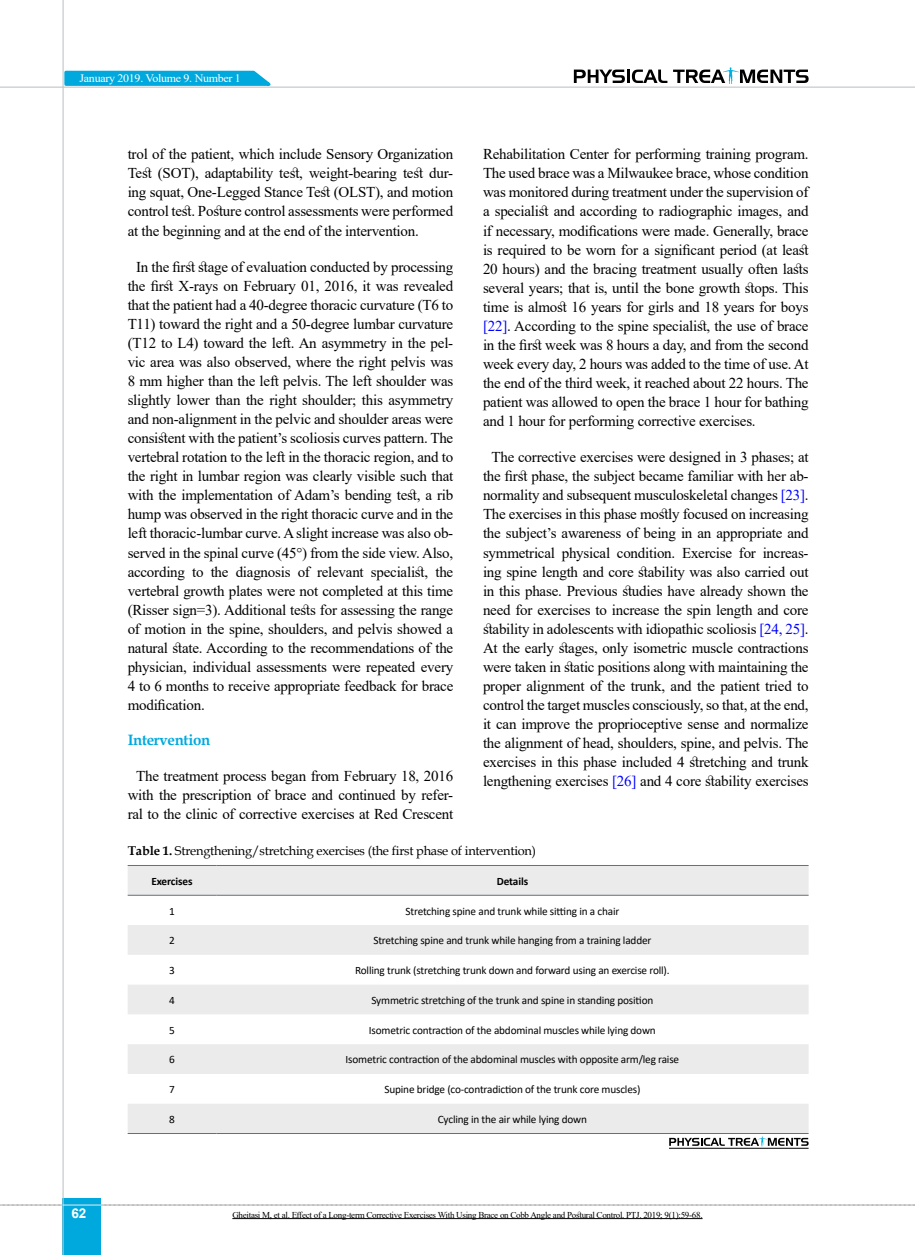
<style>
.page{position:relative;width:915px;height:1255px;background:#fff}
.page>*{position:absolute;margin:0;border:0;box-sizing:border-box;transform-origin:0 0}
.t1{font:15px/19px "Times New Roman";letter-spacing:-.015em;color:#000;text-align:justify}
.t2{font:700 15px "Book Antiqua";letter-spacing:-.02em;color:#00a9dd}
.t3{font:700 13.5px "Arial";color:#fff}
.t4{font:12.75px "Book Antiqua";letter-spacing:-.015em;color:#000}
.t5{font:11.4px "Times New Roman";letter-spacing:-.025em;color:#fff;scale:1.05 1}
.t6{font:11.25px "Calibri";letter-spacing:-.015em;color:#000}
.t7{font:700 11.25px "Calibri";letter-spacing:-.01em;color:#000}
.t8{font:9px "Times New Roman";letter-spacing:-.03em;color:#000}
.s1{color:#00f}
.s2{font-weight:700}
</style>
<div class="page">
<svg style="left:0;top:1204px;width:915px;height:1px"></svg>
<div style="left:63px;top:1198px;width:38px;height:56px;background:#00a9dd"></div>
<hr style="left:62px;top:0;width:2px;height:1254px;background:#c2c4c6">
<hr style="left:0;top:87px;width:914px;height:1px;background:#c2c4c6">
<hr style="left:63px;top:1204px;width:38px;height:1px;background:#ebebec">
<svg style="left:63px;top:69px;width:215px;height:18px;background:#36bae2"></svg>
<svg style="left:573px;top:67px;width:235px;height:17px"></svg>
<svg style="left:128px;top:866px;width:680px;height:267px;fill:#ebebec"></svg>
<hr style="left:128px;top:865px;width:88px;height:1px;background:#6d6e71">
<hr style="left:216px;top:865px;width:592px;height:1px;background:#6d6e71">
<hr style="left:128px;top:894px;width:88px;height:1px;background:#6d6e71">
<hr style="left:216px;top:894px;width:592px;height:1px;background:#6d6e71">
<hr style="left:128px;top:1133px;width:88px;height:1px;background:#6d6e71">
<hr style="left:216px;top:1133px;width:592px;height:1px;background:#6d6e71">
<svg style="left:669px;top:1136px;width:139px;height:10px"></svg>
<hr style="left:668px;top:1147px;width:140px;height:1px;background:#000">
<hr style="left:232px;top:1218px;width:470px;height:1px;background:#000">
<p class="t5" style="left:80px;top:70px;width:155px">January 2019. Volume 9. Number 1</p>
<p class="t1" style="left:128px;top:144px;width:327px">trol of the patient, which include Sensory Organization Test (SOT), adaptability test, weight-bearing test dur&shy;ing squat, One-Legged Stance Test (OLST), and motion control test. Posture control assessments were performed at the beginning and at the end of the intervention.</p>
<p class="t1" style="left:128px;top:256px;width:327px;text-indent:9px">In the first stage of evaluation conducted by processing the first X-rays on February 01, 2016, it was revealed that the patient had a 40-degree thoracic curvature (T6 to T11) toward the right and a 50-degree lumbar curvature (T12 to L4) toward the left. An asymmetry in the pel&shy;vic area was also observed, where the right pelvis was 8 mm higher than the left pelvis. The left shoulder was slightly lower than the right shoulder; this asymmetry and non-alignment in the pelvic and shoulder areas were consistent with the patient’s scoliosis curves pattern. The vertebral rotation to the left in the thoracic region, and to the right in lumbar region was clearly visible such that with the implementation of Adam’s bending test, a rib hump was observed in the right thoracic curve and in the left thoracic-lumbar curve. A slight increase was also ob&shy;served in the spinal curve (45°) from the side view. Also, according to the diagnosis of relevant specialist, the vertebral growth plates were not completed at this time (Risser sign=3). Additional tests for assessing the range of motion in the spine, shoulders, and pelvis showed a natural state. According to the recommendations of the physician, individual assessments were repeated every 4 to 6 months to receive appropriate feedback for brace modification.</p>
<p class="t2" style="left:128px;top:729px;width:84px">Intervention</p>
<p class="t1" style="left:128px;top:766px;width:327px;text-align:center">The treatment process began from February 18, 2016 with the prescription of brace and continued by refer&shy;ral to the clinic of corrective exercises at Red Crescent</p>
<p class="t1" style="left:483px;top:144px;width:327px">Rehabilitation Center for performing training program.<br>The used brace was a Milwaukee brace, whose condition was monitored during treatment under the supervision of a specialist and according to radiographic images, and if necessary, modifications were made. Generally, brace is required to be worn for a significant period (at least 20 hours) and the bracing treatment usually often lasts several years; that is, until the bone growth stops. This time is almost 16 years for girls and 18 years for boys <span class="s1">[22]</span>. According to the spine specialist, the use of brace in the first week was 8 hours a day, and from the second week every day, 2 hours was added to the time of use. At the end of the third week, it reached about 22 hours. The patient was allowed to open the brace 1 hour for bathing and 1 hour for performing corrective exercises.</p>
<p class="t1" style="left:483px;top:447px;width:327px;text-align:center">The corrective exercises were designed in 3 phases; at the first phase, the subject became familiar with her ab&shy;normality and subsequent musculoskeletal changes <span class="s1">[23]</span>.<br>The exercises in this phase mostly focused on increasing the subject’s awareness of being in an appropriate and symmetrical physical condition. Exercise for increas&shy;ing spine length and core stability was also carried out in this phase. Previous studies have already shown the need for exercises to increase the spin length and core stability in adolescents with idiopathic scoliosis <span class="s1">[24, 25]</span>.<br>At the early stages, only isometric muscle contractions were taken in static positions along with maintaining the proper alignment of the trunk, and the patient tried to control the target muscles consciously, so that, at the end, it can improve the proprioceptive sense and normalize the alignment of head, shoulders, spine, and pelvis. The exercises in this phase included 4 stretching and trunk lengthening exercises <span class="s1">[26]</span> and 4 core stability exercises</p>
<p class="t3" style="left:71px;top:1203px;width:17px">62</p>
<p class="t4" style="left:128px;top:841px;width:410px"><span class="s2">Table 1.</span> Strengthening/stretching exercises (the first phase of intervention)</p>
<p class="t7" style="left:151px;top:872px;width:43px">Exercises</p>
<p class="t7" style="left:496px;top:872px;width:33px">Details</p>
<p class="t6" style="left:169px;top:903px;width:7px">1</p>
<p class="t6" style="left:405px;top:903px;width:215px">Stretching spine and trunk while sitting in a chair</p>
<p class="t6" style="left:169px;top:932px;width:7px">2</p>
<p class="t6" style="left:373px;top:932px;width:279px">Stretching spine and trunk while hanging from a training ladder</p>
<p class="t6" style="left:169px;top:962px;width:7px">3</p>
<p class="t6" style="left:355px;top:962px;width:316px">Rolling trunk (stretching trunk down and forward using an exercise roll).</p>
<p class="t6" style="left:169px;top:992px;width:7px">4</p>
<p class="t6" style="left:371px;top:992px;width:283px">Symmetric stretching of the trunk and spine in standing position</p>
<p class="t6" style="left:169px;top:1021px;width:7px">5</p>
<p class="t6" style="left:369px;top:1021px;width:288px">Isometric contraction of the abdominal muscles while lying down</p>
<p class="t6" style="left:169px;top:1051px;width:7px">6</p>
<p class="t6" style="left:345px;top:1051px;width:335px">Isometric contraction of the abdominal muscles with opposite arm/leg raise</p>
<p class="t6" style="left:169px;top:1081px;width:7px">7</p>
<p class="t6" style="left:384px;top:1081px;width:257px">Supine bridge (co-contradiction of the trunk core muscles)</p>
<p class="t6" style="left:169px;top:1111px;width:7px">8</p>
<p class="t6" style="left:437px;top:1111px;width:151px">Cycling in the air while lying down</p>
<p class="t8" style="left:232px;top:1208px;width:471px">Gheitasi M, et al. Effect of a Long-term Corrective Exercises With Using Brace on Cobb Angle and Postural Control. PTJ. 2019; 9(1):59-68.</p>
</div>
